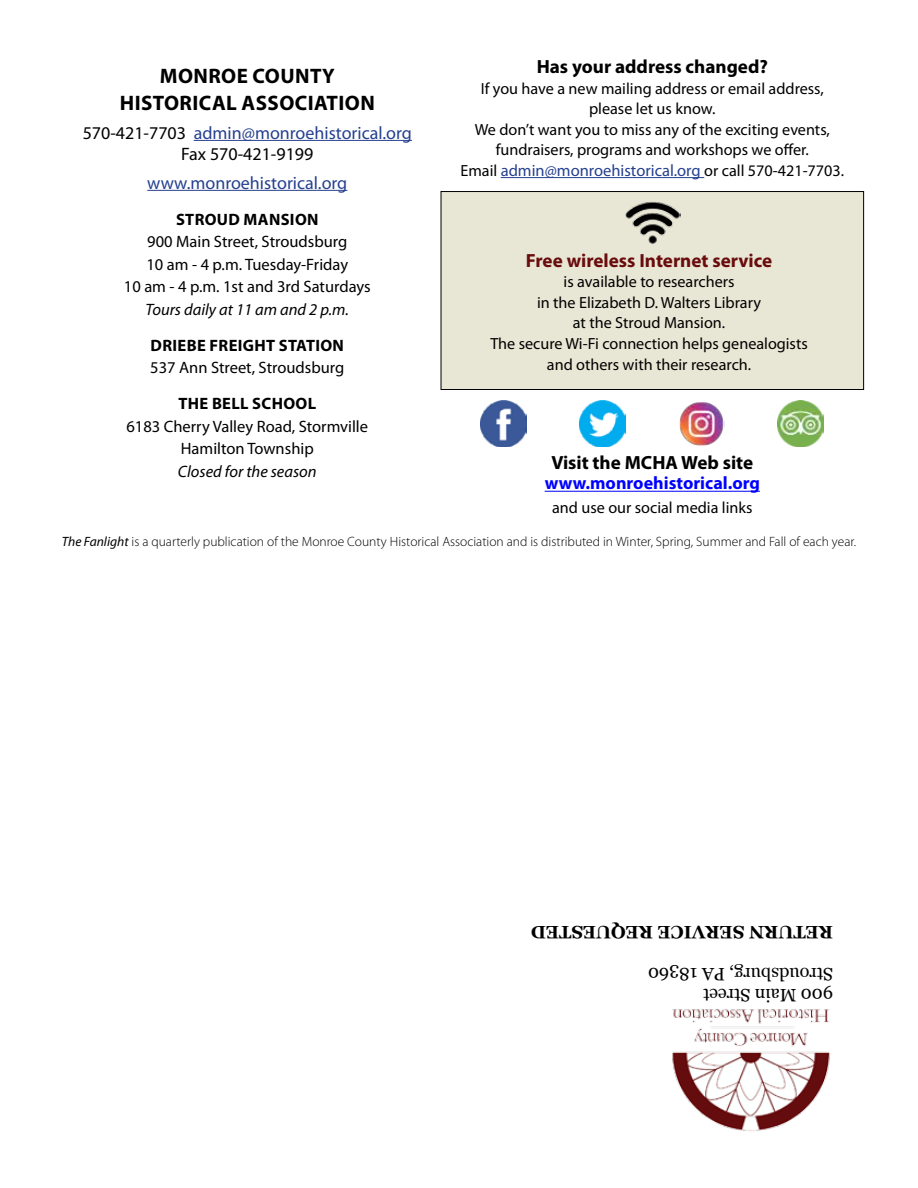
<style>
.page{position:relative;width:918px;height:1188px;background:#fff}
.page>*{position:absolute;margin:0;border:0;box-sizing:border-box;transform-origin:0 0}
.t1{font:700 21px/27px "Myriad Pro";letter-spacing:.02em;color:#000;text-align:center}
.t2{font:700 19.05px "Myriad Pro";color:#000}
.t3{font:700 19.05px "Myriad Pro";color:#690c0d}
.t4{font:18px/21.6px "Myriad Pro";color:#000;text-align:center}
.t5{font:18px/21.6px "Georgia";color:#000}
.t6{font:18px "Myriad Pro";color:#25408f}
.t7{font:700 18px "Myriad Pro";color:#00f}
.t8{font:700 18px "Georgia";color:#000}
.t9{font:16.5px/22.5px "Myriad Pro";color:#000;text-align:center}
.t10{font:16.5px "Myriad Pro";color:#25408f}
.t11{font:700 16.5px "Myriad Pro";letter-spacing:.02em;color:#000}
.t12{font:italic 16.5px "Myriad Pro";color:#000}
.t13{font:16.2px/20.5px "Myriad Pro";color:#000;text-align:center}
.t14{font:300 13.5px "Myriad Pro";color:#000}
.s1{font-size:16.2px;color:#000}
.s2{color:#25408f}
.s3{font-weight:400;font-style:italic}
</style>
<div class="page">
<hr style="left:194px;top:140px;width:218px;height:1px;background:#25408f">
<hr style="left:147px;top:190px;width:200px;height:1px;background:#25408f">
<hr style="left:501px;top:177px;width:203px;height:1px;background:#25408f">
<hr style="left:545px;top:491px;width:215px;height:1px;background:#00f">
<img style="left:672px;top:1009px;width:158px;height:122px">
<div style="left:441px;top:192px;width:423px;height:198px;background:#e8e6d4"></div>
<div style="left:441px;top:191px;width:423px;height:199px;border:1px solid #000"></div>
<img style="left:625px;top:202px;width:55px;height:42px">
<img style="left:481px;top:400px;width:46px;height:46px">
<img style="left:580px;top:400px;width:46px;height:46px">
<img style="left:679px;top:402px;width:46px;height:44px">
<img style="left:778px;top:400px;width:46px;height:46px">
<p class="t2" style="left:537px;top:54px;width:233px">Has your address changed?</p>
<p class="t13" style="left:475px;top:78px;width:357px">If you have a new mailing address or email address, please let us know.<br>We don’t want you to miss any of the exciting events, fundraisers, programs and workshops we offer.</p>
<p class="t10" style="left:460px;top:160px;width:385px"><span class="s1">Email</span> admin@monroehistorical.org <span class="s1">or call 570-421-7703.</span></p>
<p class="t1" style="left:120px;top:62px;width:257px">MONROE COUNTY<br>HISTORICAL ASSOCIATION</p>
<p class="t4" style="left:83px;top:121px;width:331px">570-421-7703 <span class="s2">admin@monroehistorical.org<br></span>Fax 570-421-9199</p>
<p class="t6" style="left:147px;top:171px;width:202px">www.monroehistorical.org</p>
<p class="t11" style="left:176px;top:208px;width:144px">STROUD MANSION</p>
<p class="t9" style="left:124px;top:230px;width:248px">900 Main Street, Stroudsburg<br>10 am - 4 p.m. Tuesday-Friday<br>10 am - 4 p.m. 1st and 3rd Saturdays</p>
<p class="t12" style="left:146px;top:299px;width:205px">Tours daily at 11 am and 2 p.m.</p>
<p class="t11" style="left:151px;top:334px;width:195px">DRIEBE FREIGHT STATION</p>
<p class="t9" style="left:150px;top:356px;width:196px">537 Ann Street, Stroudsburg</p>
<p class="t11" style="left:178px;top:393px;width:139px">THE BELL SCHOOL</p>
<p class="t9" style="left:127px;top:415px;width:243px">6183 Cherry Valley Road, Stormville<br>Hamilton Township</p>
<p class="t12" style="left:178px;top:461px;width:140px">Closed for the season</p>
<p class="t3" style="left:526px;top:248px;width:248px">Free wireless Internet service</p>
<p class="t13" style="left:490px;top:271px;width:319px">is available to researchers<br>in the Elizabeth D. Walters Library<br>at the Stroud Mansion.<br>The secure Wi-Fi connection helps genealogists and others with their research.</p>
<p class="t2" style="left:551px;top:450px;width:203px">Visit the MCHA Web site</p>
<p class="t7" style="left:545px;top:472px;width:217px">www.monroehistorical.org</p>
<p class="t13" style="left:552px;top:497px;width:202px">and use our social media links</p>
<p class="t14" style="left:62px;top:533px;width:796px"><span class="s3">The Fanlight</span> is a quarterly publication of the Monroe County Historical Association and is distributed in Winter, Spring, Summer and Fall of each year.</p>
<p class="t8" style="left:833px;top:942px;width:303px;rotate:-180deg">RETURN SERVICE REQUESTED</p>
<p class="t5" style="left:833px;top:1006px;width:187px;rotate:-180deg">900 Main Street<br>Stroudsburg, PA 18360</p>
</div>
